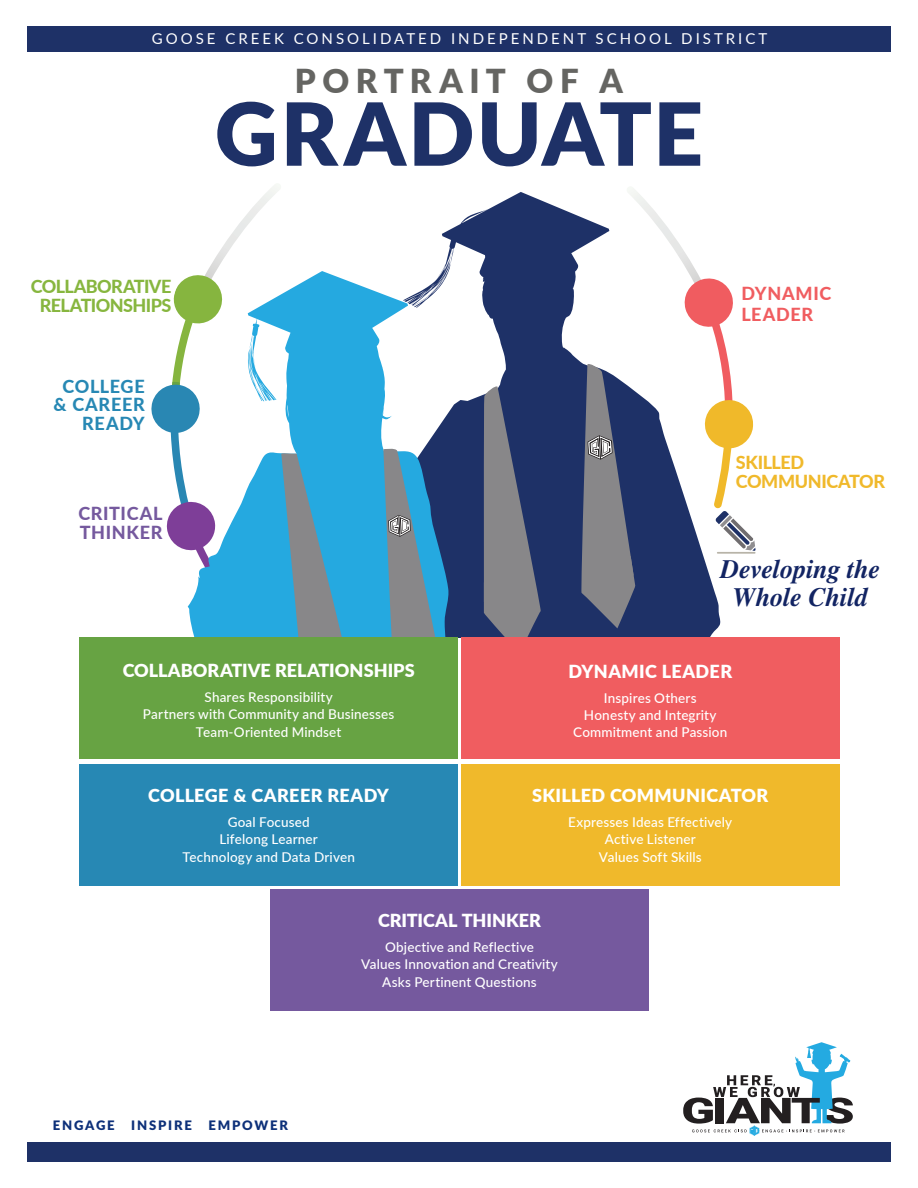
<style>
.page{position:relative;width:918px;height:1188px;background:#fff}
.page>*{position:absolute;margin:0;border:0;box-sizing:border-box;transform-origin:0 0}
.t1{font:900 87px "Lato";letter-spacing:.025em;color:#1e3167}
.t2{font:900 33px "Lato";letter-spacing:.2em;color:#656562}
.t3{font:italic 700 26.55px/28.2px "STIX General";color:#122463;text-align:center}
.t4{font:900 18px "Lato";letter-spacing:.005em;color:#fff}
.t5{font:800 18px/18.6px "Lato";letter-spacing:-.03em;color:#87b63f;text-align:center}
.t6{font:800 18px/18.6px "Lato";letter-spacing:.04em;color:#2788b4;text-align:right}
.t7{font:800 18px "Lato";letter-spacing:-.02em;color:#f0b92b}
.t8{font:800 18px "Lato";letter-spacing:.035em;color:#75599e}
.t9{font:800 18px "Lato";letter-spacing:.04em;color:#f05d60}
.t10{font:15px "Lato";letter-spacing:.2em;color:#fff}
.skills_text{font:500 13.5px "Lato";letter-spacing:.01em;color:#fff}
.t11{font:900 13.05px "Lato";letter-spacing:.14em;color:#0d3079}
</style>
<div class="page">
<div style="left:27px;top:26px;width:864px;height:26px;background:#1e3167"></div>
<div style="left:27px;top:1142px;width:864px;height:20px;background:#1e3167"></div>
<svg style="left:683px;top:1042px;width:170px;height:94px"></svg>
<svg style="left:442px;top:192px;width:276px;height:445px;fill:#1e3167"></svg>
<svg style="left:484px;top:384px;width:58px;height:253px;background:#60667c"></svg>
<svg style="left:351px;top:271px;width:104px;height:366px"></svg>
<svg style="left:151px;top:184px;width:200px;height:453px"></svg>
<svg style="left:580px;top:188px;width:176px;height:440px"></svg>
<svg style="left:383px;top:447px;width:59px;height:190px;background:#588ba7"></svg>
<div style="left:80px;top:637px;width:378px;height:122px;background:#67a343"></div>
<div style="left:80px;top:764px;width:378px;height:122px;background:#2788b4"></div>
<div style="left:461px;top:637px;width:378px;height:122px;background:#f05d60"></div>
<div style="left:461px;top:764px;width:378px;height:122px;background:#f0b92b"></div>
<div style="left:270px;top:889px;width:379px;height:122px;background:#75599e"></div>
<p class="t10" style="left:152px;top:28px;width:617px">GOOSE CREEK CONSOLIDATED INDEPENDENT SCHOOL DISTRICT</p>
<p class="t5" style="left:31px;top:276px;width:142px">COLLABORATIVE<br>RELATIONSHIPS</p>
<p class="t6" style="left:54px;top:376px;width:93px">COLLEGE &amp; CAREER<br>READY</p>
<p class="t8" style="left:78px;top:500px;width:85px">CRITICAL</p>
<p class="t8" style="left:80px;top:519px;width:84px">THINKER</p>
<p class="t2" style="left:295px;top:56px;width:330px">PORTRAIT OF A</p>
<p class="t1" style="left:215px;top:69px;width:490px">GRADUATE</p>
<p class="t9" style="left:741px;top:280px;width:91px">DYNAMIC</p>
<p class="t9" style="left:741px;top:301px;width:73px">LEADER</p>
<p class="t7" style="left:736px;top:449px;width:70px">SKILLED</p>
<p class="t7" style="left:736px;top:468px;width:151px">COMMUNICATOR</p>
<p class="t3" style="left:720px;top:555px;width:161px">Developing the<br>Whole Child</p>
<p class="t4" style="left:123px;top:657px;width:294px">COLLABORATIVE RELATIONSHIPS</p>
<p class="skills_text" style="left:205px;top:687px;width:130px">Shares Responsibility</p>
<p class="skills_text" style="left:143px;top:705px;width:253px">Partners with Community and Businesses</p>
<p class="skills_text" style="left:196px;top:722px;width:147px">Team-Oriented Mindset</p>
<p class="t4" style="left:148px;top:782px;width:242px">COLLEGE &amp; CAREER READY</p>
<p class="skills_text" style="left:228px;top:812px;width:84px">Goal Focused</p>
<p class="skills_text" style="left:220px;top:830px;width:100px">Lifelong Learner</p>
<p class="skills_text" style="left:183px;top:847px;width:174px">Technology and Data Driven</p>
<p class="t4" style="left:568px;top:658px;width:165px">DYNAMIC LEADER</p>
<p class="skills_text" style="left:604px;top:688px;width:94px">Inspires Others</p>
<p class="skills_text" style="left:584px;top:705px;width:134px">Honesty and Integrity</p>
<p class="skills_text" style="left:573px;top:723px;width:156px">Commitment and Passion</p>
<p class="t4" style="left:532px;top:782px;width:238px">SKILLED COMMUNICATOR</p>
<p class="skills_text" style="left:568px;top:812px;width:165px">Expresses Ideas Effectively</p>
<p class="skills_text" style="left:605px;top:830px;width:92px">Active Listener</p>
<p class="skills_text" style="left:599px;top:847px;width:104px">Values Soft Skills</p>
<p class="t11" style="left:53px;top:1115px;width:63px">ENGAGE</p>
<p class="t11" style="left:131px;top:1115px;width:62px">INSPIRE</p>
<p class="t11" style="left:208px;top:1115px;width:81px">EMPOWER</p>
<p class="t4" style="left:378px;top:907px;width:164px">CRITICAL THINKER</p>
<p class="skills_text" style="left:385px;top:937px;width:150px">Objective and Reflective</p>
<p class="skills_text" style="left:361px;top:955px;width:198px">Values Innovation and Creativity</p>
<p class="skills_text" style="left:382px;top:972px;width:156px">Asks Pertinent Questions</p>
</div>
